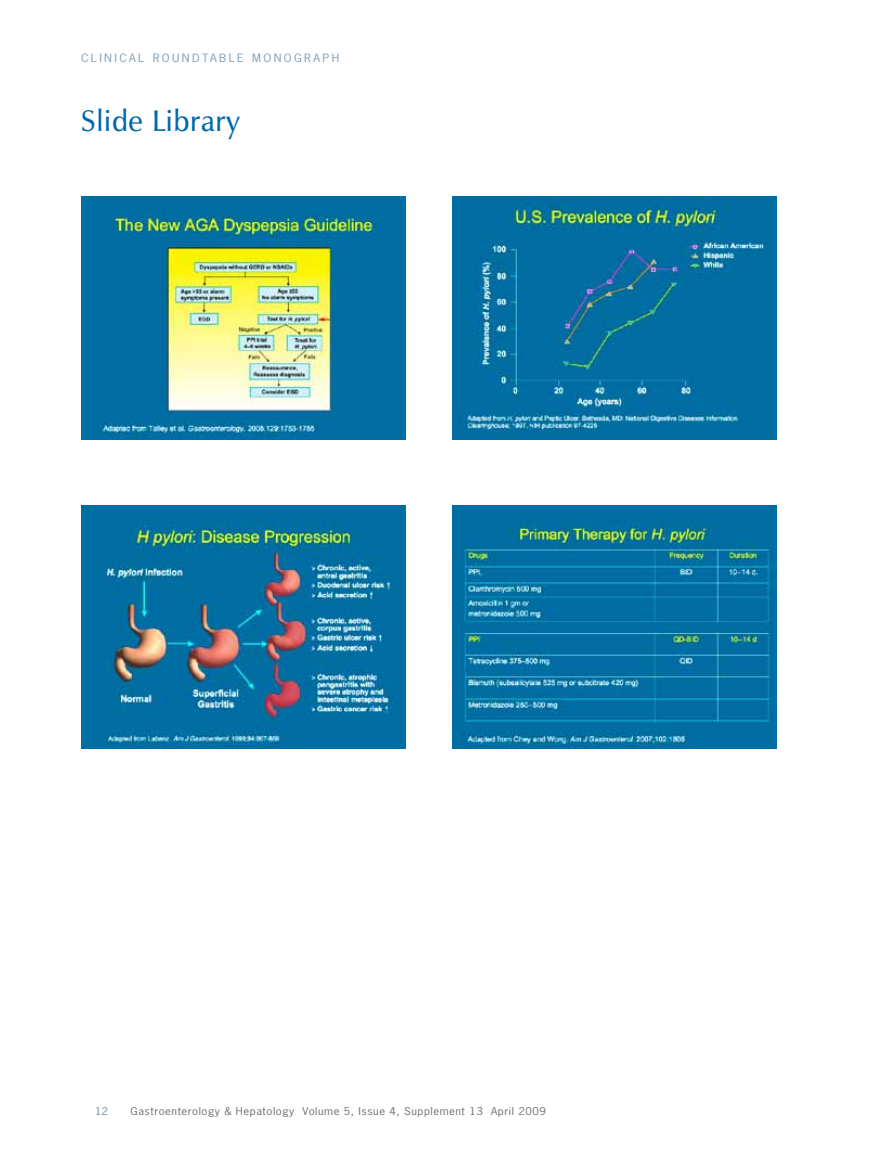
<style>
.page{position:relative;width:878px;height:1175px;background:#fff}
.page>*{position:absolute;margin:0;border:0;box-sizing:border-box;transform-origin:0 0}
.t1{font:600 30px "Zapf Humanist 601 BT";letter-spacing:.025em;color:#0068ac;scale:.95 1}
.t2{font:10.8px "News Gothic Std";color:#7c9cb7;scale:1.11 1}
.t3{font:10.2px "News Gothic Std";letter-spacing:.05em;color:#6d6e71;scale:1.11 1}
.t4{font:10.2px "News Gothic Std";color:#738ba5;scale:1.11 1}
</style>
<div class="page">
<img style="left:81px;top:196px;width:324px;height:243px">
<img style="left:452px;top:196px;width:324px;height:243px">
<img style="left:81px;top:505px;width:324px;height:243px">
<img style="left:452px;top:505px;width:324px;height:243px">
<p class="t2" style="left:81px;top:51px;width:17px">Clinical</p>
<p class="t2" style="left:153px;top:51px;width:18px">Roundtable</p>
<p class="t2" style="left:252px;top:51px;width:20px">Monograph</p>
<h1 class="t1" style="left:81px;top:102px;width:169px">Slide Library</h1>
<p class="t4" style="left:95px;top:1104px;width:13px">12</p>
<p class="t3" style="left:131px;top:1104px;width:376px">Gastroenterology &amp; Hepatology Volume 5, Issue 4, Supplement 13 April 2009</p>
</div>
